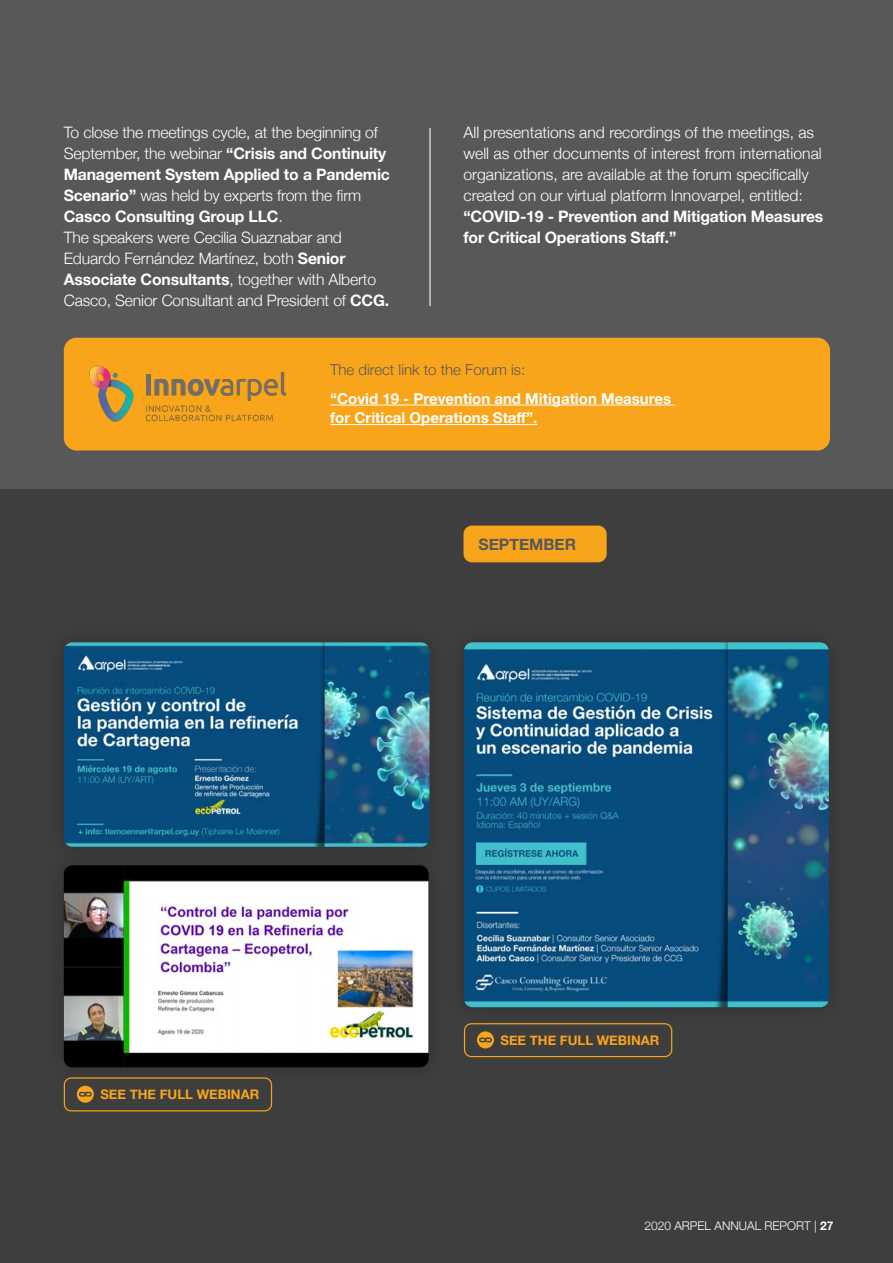
<style>
.page{position:relative;width:893px;height:1263px;background:#57585a}
.page>*{position:absolute;margin:0;border:0;box-sizing:border-box;transform-origin:0 0}
.t1{font:300 15.75px/21px "Helvetica Neue";letter-spacing:-.01em;color:#fff}
.t2{font:700 15.75px "Helvetica Neue";color:#57585a}
.t3{font:700 15px/28.5px "Helvetica Neue";color:#fff}
.t4{font:700 13.2px "Helvetica Neue";color:#f9a51b}
.t5{font:300 12px "Helvetica Neue";color:#fff}
.s1{font-weight:700}
.s2{font-weight:300;color:#57585a}
</style>
<div class="page">
<div style="left:0;top:489px;width:893px;height:774px;background:#3e3e3f"></div>
<div style="left:64px;top:338px;width:766px;height:112px;background:#f9a51b;border-radius:13px"></div>
<hr style="left:330px;top:405px;width:345px;height:1px;background:#fff">
<hr style="left:330px;top:424px;width:207px;height:1px;background:#fff">
<div style="left:463px;top:526px;width:144px;height:36px;background:#f9a51b;border-radius:9px"></div>
<img style="left:464px;top:642px;width:365px;height:365px">
<img style="left:64px;top:866px;width:365px;height:201px">
<div style="left:45px;top:624px;width:403px;height:242px;background:#3a3a3b"></div>
<img style="left:64px;top:642px;width:365px;height:205px">
<hr style="left:429px;top:128px;width:2px;height:178px;background:#fff">
<div style="left:64px;top:1077px;width:208px;height:34px;border:1px solid #f9a51b;border-radius:7px"></div>
<svg style="left:77px;top:1086px;width:17px;height:17px"></svg>
<div style="left:464px;top:1023px;width:208px;height:34px;border:1px solid #f9a51b;border-radius:7px"></div>
<svg style="left:477px;top:1031px;width:17px;height:17px"></svg>
<img style="left:89px;top:365px;width:198px;height:57px">
<p class="t1" style="left:64px;top:121px;width:328px">To close the meetings cycle, at the beginning of September, the webinar <span class="s1">“Crisis and Continuity Management System Applied to a Pandemic Scenario”</span> was held by experts from the firm <span class="s1">Casco Consulting Group LLC</span>.<br>The speakers were Cecilia Suaznabar and Eduardo Fernández Martínez, both <span class="s1">Senior Associate Consultants</span>, together with Alberto Casco, Senior Consultant and President of <span class="s1">CCG.</span></p>
<p class="t1" style="left:463px;top:121px;width:361px">All presentations and recordings of the meetings, as well as other documents of interest from international organizations, are available at the forum specifically created on our virtual platform Innovarpel, entitled: <span class="s1">“COVID-19 - Prevention and Mitigation Measures for Critical Operations Staff.”</span></p>
<p class="t3" style="left:330px;top:356px;width:342px"><span class="s2">The direct link to the Forum is:<br></span>“Covid 19 - Prevention and Mitigation Measures</p>
<p class="t3" style="left:330px;top:404px;width:208px">for Critical Operations Staff”.</p>
<p class="t2" style="left:478px;top:532px;width:99px">SEPTEMBER</p>
<p class="t4" style="left:100px;top:1084px;width:160px">SEE THE FULL WEBINAR</p>
<p class="t4" style="left:500px;top:1030px;width:160px">SEE THE FULL WEBINAR</p>
<p class="t5" style="left:644px;top:1216px;width:191px">2020 ARPEL ANNUAL REPORT | <span class="s1">27</span></p>
</div>
